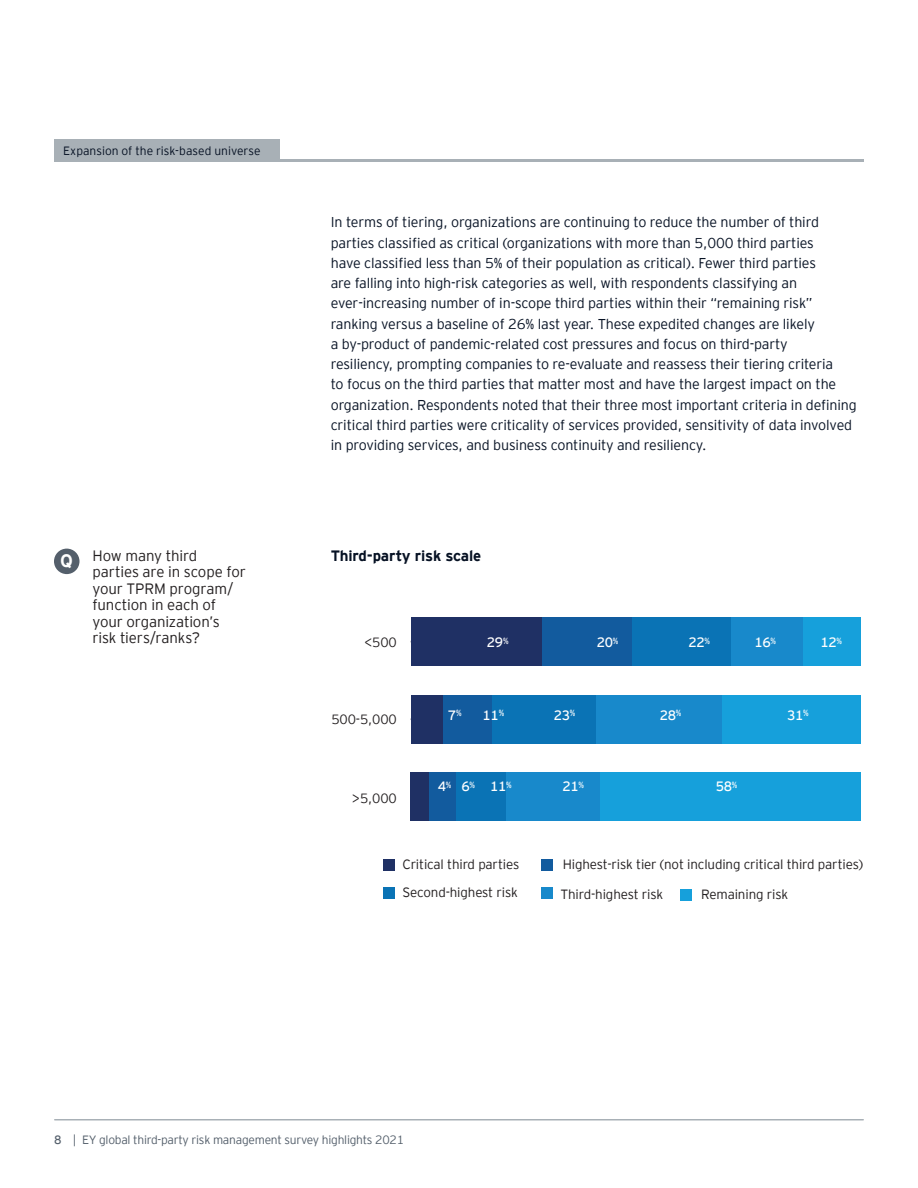
<style>
.page{position:relative;width:918px;height:1188px;background:#fff}
.page>*{position:absolute;margin:0;border:0;box-sizing:border-box;transform-origin:0 0}
.Body_copy{font:700 18px "EY Interstate";color:#fff}
.Question_Body_Copy{font:300 15px/16.5px "EY Interstate";letter-spacing:-.01em;color:#231f20}
.Subheads{font:700 15px "EY Interstate";letter-spacing:-.01em;color:#071224}
.Body_copy-2{font:300 14.25px/20.2px "EY Interstate";letter-spacing:-.01em;color:#071224}
.Chart_Numbers{font:13.5px "EY Interstate";letter-spacing:-.025em;color:#fff}
.t1{font:300 13.35px/27.9px "EY Interstate";letter-spacing:-.01em;color:#231f20}
.t2{font:300 12px "EY Interstate";letter-spacing:-.02em;color:#545f6b}
.Nav_Headers_Small{font:300 12px "EY Interstate";letter-spacing:.005em;color:#071224}
.s1{font-weight:400}
</style>
<div class="page">
<div style="left:54px;top:139px;width:226px;height:23px;background:#a8b0b6"></div>
<hr style="left:54px;top:159px;width:810px;height:3px;background:#a8b0b6">
<div style="left:54px;top:549px;width:26px;height:25px;background:#545f6b;border-radius:50%"></div>
<div style="left:802px;top:617px;width:59px;height:49px;background:#16a0db"></div>
<div style="left:721px;top:695px;width:140px;height:49px;background:#16a0db"></div>
<div style="left:600px;top:772px;width:261px;height:49px;background:#16a0db"></div>
<div style="left:730px;top:617px;width:72px;height:49px;background:#1889cb"></div>
<div style="left:595px;top:695px;width:126px;height:49px;background:#1889cb"></div>
<div style="left:505px;top:772px;width:95px;height:49px;background:#1889cb"></div>
<div style="left:631px;top:617px;width:99px;height:49px;background:#0a73b5"></div>
<div style="left:492px;top:695px;width:103px;height:49px;background:#0a73b5"></div>
<div style="left:456px;top:772px;width:49px;height:49px;background:#0a73b5"></div>
<div style="left:541px;top:617px;width:90px;height:49px;background:#125b9e"></div>
<div style="left:442px;top:695px;width:50px;height:49px;background:#125b9e"></div>
<div style="left:429px;top:772px;width:27px;height:49px;background:#125b9e"></div>
<div style="left:411px;top:617px;width:130px;height:49px;background:#1f3064"></div>
<div style="left:411px;top:695px;width:31px;height:49px;background:#1f3064"></div>
<div style="left:411px;top:772px;width:18px;height:49px;background:#1f3064"></div>
<div style="left:383px;top:859px;width:12px;height:12px;background:#1f3064"></div>
<div style="left:541px;top:859px;width:12px;height:12px;background:#125b9e"></div>
<div style="left:383px;top:888px;width:12px;height:11px;background:#0a73b5"></div>
<div style="left:541px;top:888px;width:12px;height:11px;background:#1889cb"></div>
<div style="left:681px;top:889px;width:11px;height:12px;background:#16a0db"></div>
<hr style="left:55px;top:1119px;width:808px;height:1px;background:#a8b0b6">
<p class="Nav_Headers_Small" style="left:63px;top:142px;width:199px">Expansion of the risk-based universe</p>
<p class="Body_copy-2" style="left:331px;top:211px;width:528px">In terms of tiering, organizations are continuing to reduce the number of third parties classified as critical (organizations with more than 5,000 third parties<br>have classified less than 5% of their population as critical). Fewer third parties<br>are falling into high-risk categories as well, with respondents classifying an ever-increasing number of in-scope third parties within their “remaining risk” ranking versus a baseline of 26% last year. These expedited changes are likely<br>a by-product of pandemic-related cost pressures and focus on third-party<br>resiliency, prompting companies to re-evaluate and reassess their tiering criteria<br>to focus on the third parties that matter most and have the largest impact on the organization. Respondents noted that their three most important criteria in defining critical third parties were criticality of services provided, sensitivity of data involved in providing services, and business continuity and resiliency.</p>
<p class="Question_Body_Copy" style="left:92px;top:546px;width:155px">How many third parties are in scope for your TPRM program/ function in each of your organization’s risk tiers/ranks?</p>
<p class="Body_copy" style="left:60px;top:548px;width:14px">Q</p>
<p class="Subheads" style="left:331px;top:544px;width:152px">Third-party risk scale</p>
<p class="Chart_Numbers" style="left:487px;top:633px;width:23px">29<sup>%</sup></p>
<p class="Chart_Numbers" style="left:597px;top:633px;width:23px">20<sup>%</sup></p>
<p class="Chart_Numbers" style="left:688px;top:633px;width:23px">22<sup>%</sup></p>
<p class="Chart_Numbers" style="left:754px;top:633px;width:23px">16<sup>%</sup></p>
<p class="Chart_Numbers" style="left:820px;top:633px;width:23px">12<sup>%</sup></p>
<p class="t1" style="left:364px;top:628px;width:34px">&lt;500</p>
<p class="t1" style="left:331px;top:705px;width:67px">500-5,000</p>
<p class="t1" style="left:352px;top:784px;width:46px">&gt;5,000</p>
<p class="Chart_Numbers" style="left:448px;top:705px;width:15px">7<sup>%</sup></p>
<p class="Chart_Numbers" style="left:483px;top:705px;width:23px">11<sup>%</sup></p>
<p class="Chart_Numbers" style="left:554px;top:705px;width:23px">23<sup>%</sup></p>
<p class="Chart_Numbers" style="left:660px;top:705px;width:23px">28<sup>%</sup></p>
<p class="Chart_Numbers" style="left:787px;top:705px;width:23px">31<sup>%</sup></p>
<p class="Chart_Numbers" style="left:438px;top:777px;width:15px">4<sup>%</sup></p>
<p class="Chart_Numbers" style="left:461px;top:777px;width:15px">6<sup>%</sup></p>
<p class="Chart_Numbers" style="left:490px;top:777px;width:23px">11<sup>%</sup></p>
<p class="Chart_Numbers" style="left:563px;top:777px;width:23px">21<sup>%</sup></p>
<p class="Chart_Numbers" style="left:716px;top:777px;width:23px">58<sup>%</sup></p>
<p class="t1" style="left:402px;top:850px;width:118px">Critical third parties<br>Second-highest risk</p>
<p class="t1" style="left:563px;top:850px;width:302px">Highest-risk tier (not including critical third parties)</p>
<p class="t1" style="left:561px;top:879px;width:104px">Third-highest risk</p>
<p class="t1" style="left:701px;top:879px;width:89px">Remaining risk</p>
<p class="t2" style="left:54px;top:1131px;width:352px"><span class="s1">8</span> | EY global third-party risk management survey highlights 2021</p>
</div>
